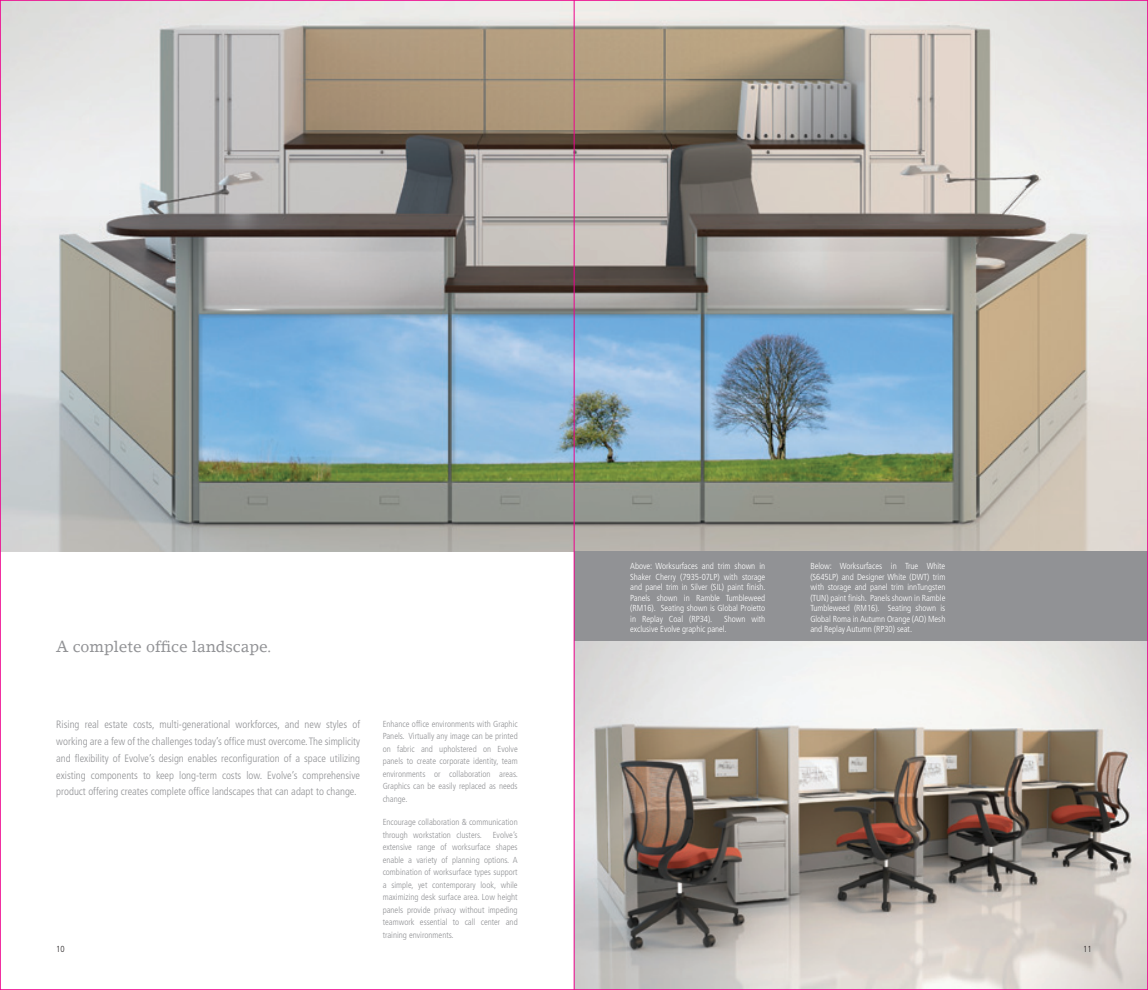
<style>
.page{position:relative;width:1148px;height:990px;background:#fff}
.page>*{position:absolute;margin:0;border:0;box-sizing:border-box;transform-origin:0 0}
.t1{font:15.62px "Lino Letter LT";color:#919295}
.t2{font:300 condensed 10.62px/16.9px "Frutiger LT Std";color:#919295;text-align:justify}
.t3{font:300 condensed 8.75px/12.5px "Frutiger LT Std";color:#919295;text-align:justify}
.t4{font:300 condensed 8.75px/10.5px "Frutiger LT Std";letter-spacing:-.005em;color:#fff;text-align:justify}
.t5{font:300 condensed 8.75px "Frutiger LT Std";color:#231f20}
</style>
<div class="page">
<img style="left:575px;top:641px;width:571px;height:347px">
<img style="left:2px;top:2px;width:1144px;height:549px">
<div style="left:574px;top:551px;width:574px;height:90px;background:#919295"></div>
<hr style="left:574px;top:0;width:1px;height:990px;background:#ed028c">
<p class="t1" style="left:56px;top:637px;width:217px">A complete office landscape.</p>
<p class="t2" style="left:56px;top:716px;width:305px">Rising real estate costs, multi-generational workforces, and new styles of working are a few of the challenges today’s office must overcome. The simplicity and flexibility of Evolve’s design enables reconfiguration of a space utilizing existing components to keep long-term costs low. Evolve’s comprehensive product offering creates complete office landscapes that can adapt to change.</p>
<p class="t3" style="left:382px;top:717px;width:137px">Enhance office environments with Graphic Panels. Virtually any image can be printed on fabric and upholstered on Evolve panels to create corporate identity, team environments or collaboration areas.<br>Graphics can be easily replaced as needs change.</p>
<p class="t3" style="left:382px;top:816px;width:137px">Encourage collaboration &amp; communication through workstation clusters. Evolve’s extensive range of worksurface shapes enable a variety of planning options. A combination of worksurface types support a simple, yet contemporary look, while maximizing desk surface area. Low height panels provide privacy without impeding teamwork essential to call center and training environments.</p>
<p class="t4" style="left:630px;top:561px;width:137px">Above: Worksurfaces and trim shown in Shaker Cherry (7935-07LP) with storage and panel trim in Silver (SIL) paint finish.<br>Panels shown in Ramble Tumbleweed (RM16). Seating shown is Global Proietto in Replay Coal (RP34).</p>
<p class="t4" style="left:630px;top:613px;width:137px;text-indent:94px">Shown with exclusive Evolve graphic panel.</p>
<p class="t4" style="left:810px;top:561px;width:137px">Below: Worksurfaces in True White (S645LP) and Designer White (DWT) trim with storage and panel trim innTungsten (TUN) paint finish. Panels shown in Ramble Tumbleweed (RM16). Seating shown is Global Roma in Autumn Orange (AO) Mesh and Replay Autumn (RP30) seat.</p>
<p class="t5" style="left:56px;top:944px;width:10px">10</p>
<p class="t5" style="left:1083px;top:944px;width:10px">11</p>
</div>
